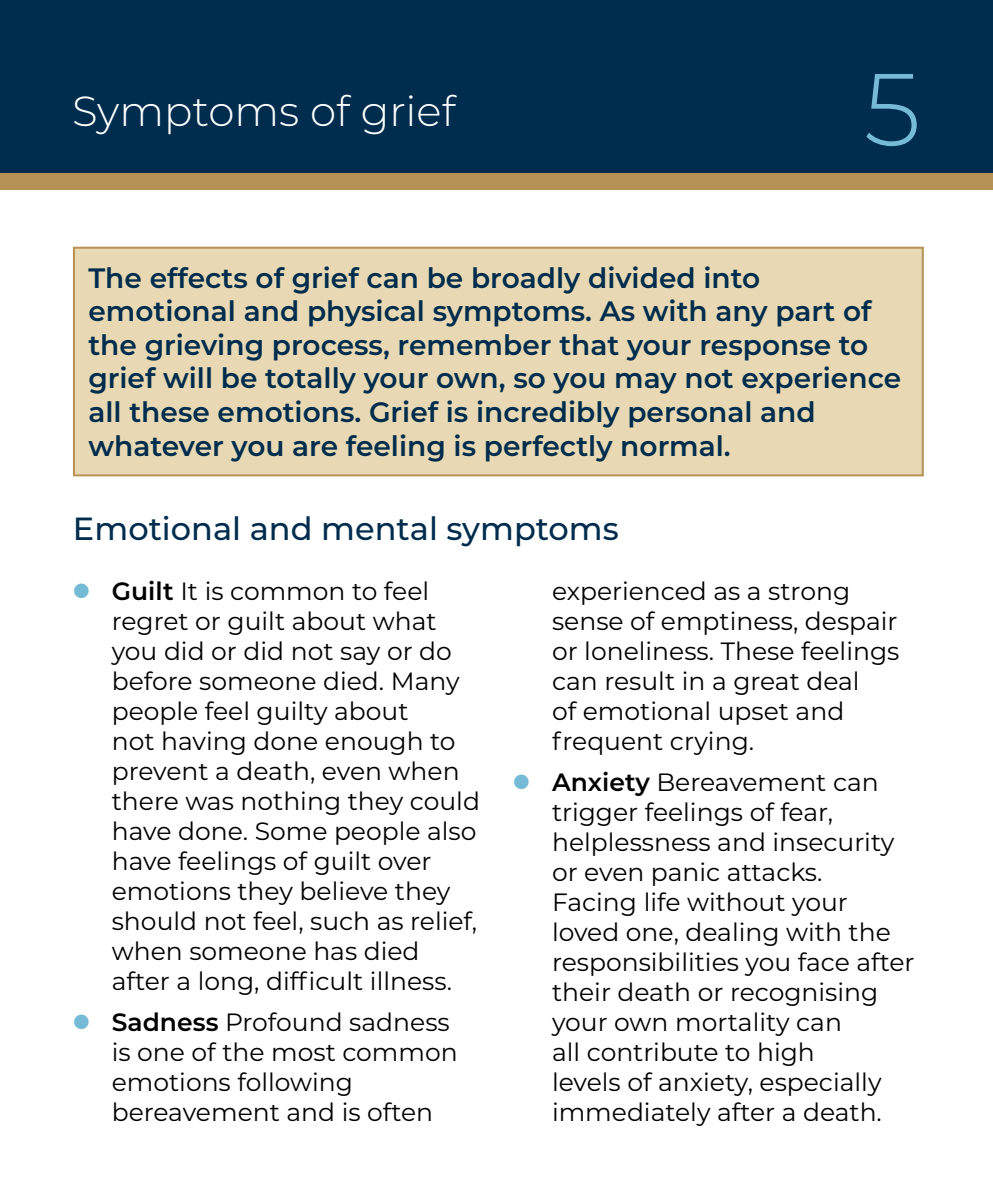
<style>
.page{position:relative;width:993px;height:1191px;background:#fff}
.page>*{position:absolute;margin:0;border:0;box-sizing:border-box;transform-origin:0 0}
.t1{font:300 102.4px "Montserrat Alternates";color:#75bbd5}
.t2{font:300 42px "Montserrat";color:#fff}
.t3{font:500 32px "Montserrat";color:#002c4d}
.t4{font:600 28px/33.6px "Montserrat";color:#002c4d}
.t5{font:25px/30px "Montserrat";color:#000}
.s1{font-weight:600}
</style>
<div class="page">
<div style="left:0;top:9px;width:992px;height:181px;background:#b79257"></div>
<div style="left:0;top:0;width:992px;height:173px;background:#002c4d"></div>
<div style="left:73px;top:247px;width:850px;height:229px;background:#e8d9b4;border:2px solid #b79257"></div>
<h2 class="t2" style="left:72px;top:82px;width:385px">Symptoms of grief</h2>
<h1 class="t1" style="left:863px;top:40px;width:59px">5</h1>
<p class="t4" style="left:88px;top:259px;width:814px">The effects of grief can be broadly divided into emotional and physical symptoms. As with any part of the grieving process, remember that your response to grief will be totally your own, so you may not experience all these emotions. Grief is incredibly personal and whatever you are feeling is perfectly normal.</p>
<p class="t3" style="left:73px;top:506px;width:547px">Emotional and mental symptoms</p>
<p class="t5" style="left:112px;top:575px;width:369px"><span class="s1">Guilt</span> It is common to feel regret or guilt about what you did or did not say or do before someone died. Many people feel guilty about<br>not having done enough to prevent a death, even when there was nothing they could have done. Some people also have feelings of guilt over emotions they believe they should not feel, such as relief, when someone has died after a long, difficult illness.</p>
<p class="t5" style="left:112px;top:1006px;width:347px"><span class="s1">Sadness</span> Profound sadness is one of the most common emotions following bereavement and is often</p>
<p class="t5" style="left:552px;top:575px;width:349px">experienced as a strong sense of emptiness, despair or loneliness. These feelings can result in a great deal<br>of emotional upset and frequent crying.</p>
<p class="t5" style="left:552px;top:766px;width:364px"><span class="s1">Anxiety</span> Bereavement can trigger feelings of fear, helplessness and insecurity or even panic attacks.<br>Facing life without your loved one, dealing with the responsibilities you face after their death or recognising your own mortality can<br>all contribute to high<br>levels of anxiety, especially immediately after a death.</p>
</div>
